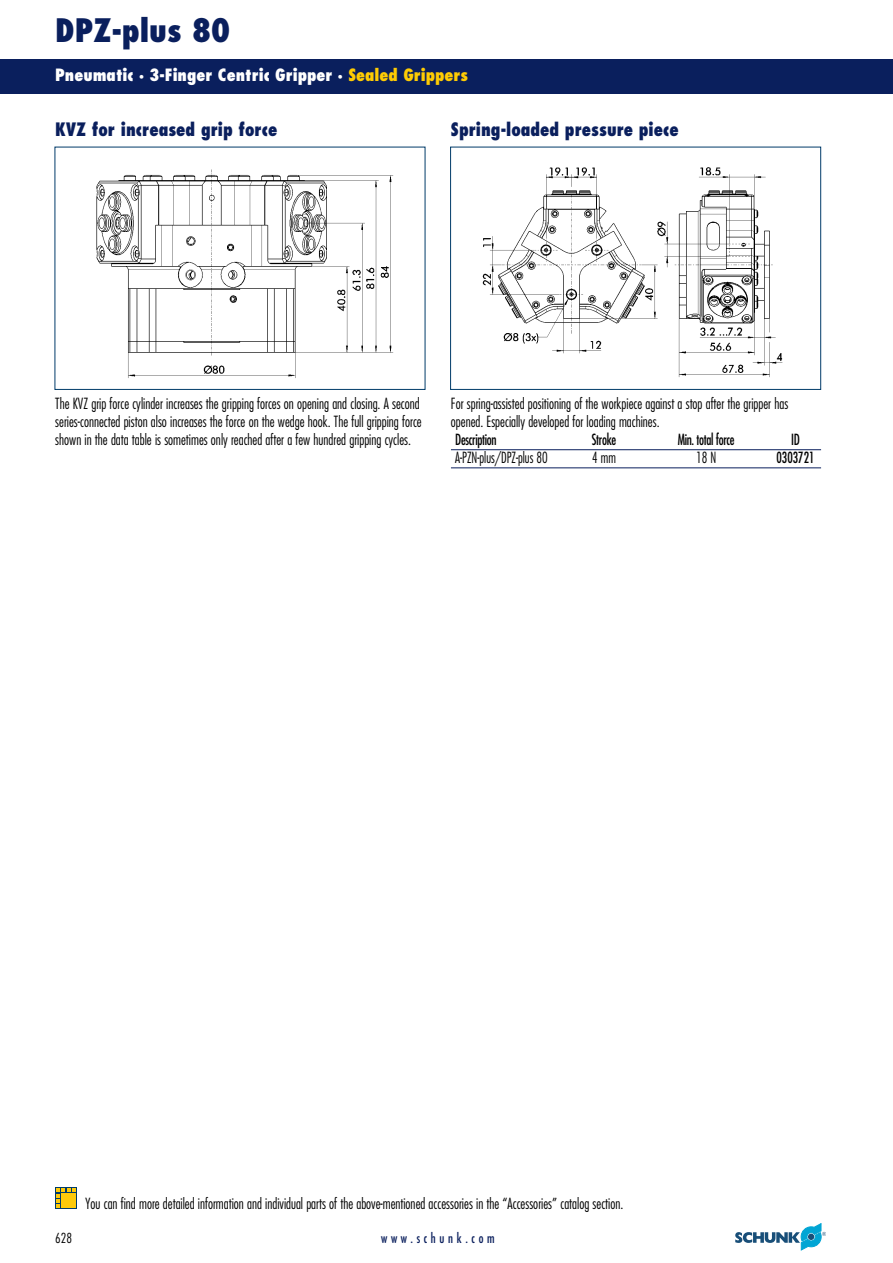
<style>
.page{position:relative;width:893px;height:1263px;background:#fff}
.page>*{position:absolute;margin:0;border:0;box-sizing:border-box;transform-origin:0 0}
.t1{font:800 condensed 31.5px "Futura";color:#0a1f5d}
.t2{font:800 condensed 18px "Futura";color:#0a1f5d;scale:.95 1}
.t3{font:800 condensed 16.5px "Futura";color:#fff}
.t4{font:300 condensed 15px/18px "Futura";color:#000;scale:.94 1}
.t5{font:condensed 15px "Futura";letter-spacing:-.025em;color:#000;scale:.88 1}
.t6{font:300 condensed 15px "Futura";color:#000;scale:.9 1}
.t7{font:condensed 15px "Futura";color:#000;scale:.88 1}
.t8{font:300 condensed 13.5px "Futura";color:#000}
.t9{font:condensed 13.35px "Futura";letter-spacing:.29em;color:#0a1f5d;scale:.95 1}
.s1{color:#ffcc03}
</style>
<div class="page">
<div style="left:0;top:60px;width:892px;height:34px;background:#0a1f5d"></div>
<svg style="left:735px;top:1223px;width:90px;height:27px"></svg>
<hr style="left:451px;top:449px;width:370px;height:1px;background:#0a1f5d">
<hr style="left:451px;top:467px;width:370px;height:1px;background:#0a1f5d">
<div style="left:450px;top:147px;width:371px;height:243px;background:#fff;border:1px solid #003b69"></div>
<div style="left:55px;top:147px;width:370px;height:243px;background:#fff;border:1px solid #003b69"></div>
<img style="left:96px;top:169px;width:298px;height:209px">
<img style="left:482px;top:167px;width:301px;height:211px">
<div style="left:55px;top:1188px;width:22px;height:21px;background:#003b69"></div>
<svg style="left:56px;top:1188px;width:20px;height:20px"></svg>
<h1 class="t1" style="left:55px;top:17px;width:176px">DPZ-plus 80</h1>
<p class="t3" style="left:55px;top:68px;width:414px">Pneumatic · 3-Finger Centric Gripper · <span class="s1">Sealed Grippers</span></p>
<p class="t2" style="left:55px;top:121px;width:235px">KVZ for increased grip force</p>
<p class="t2" style="left:451px;top:121px;width:241px">Spring-loaded pressure piece</p>
<p class="t4" style="left:55px;top:396px;width:391px">The KVZ grip force cylinder increases the gripping forces on opening and closing. A second series-connected piston also increases the force on the wedge hook. The full gripping force shown in the data table is sometimes only reached after a few hundred gripping cycles.</p>
<p class="t4" style="left:451px;top:396px;width:360px">For spring-assisted positioning of the workpiece against a stop after the gripper has opened. Especially developed for loading machines.</p>
<p class="t5" style="left:455px;top:433px;width:48px">Description</p>
<p class="t5" style="left:592px;top:433px;width:29px">Stroke</p>
<p class="t5" style="left:677px;top:433px;width:66px">Min. total force</p>
<p class="t5" style="left:791px;top:433px;width:11px">ID</p>
<p class="t6" style="left:455px;top:451px;width:104px">A-PZN-plus/DPZ-plus 80</p>
<p class="t6" style="left:592px;top:451px;width:28px">4 mm</p>
<p class="t6" style="left:696px;top:451px;width:24px">18 N</p>
<p class="t7" style="left:776px;top:451px;width:45px">0303721</p>
<p class="t4" style="left:85px;top:1195px;width:574px">You can find more detailed information and individual parts of the above-mentioned accessories in the “Accessories” catalog section.</p>
<p class="t8" style="left:55px;top:1232px;width:18px">628</p>
<p class="t9" style="left:381px;top:1232px;width:121px">www.schunk.com</p>
</div>
